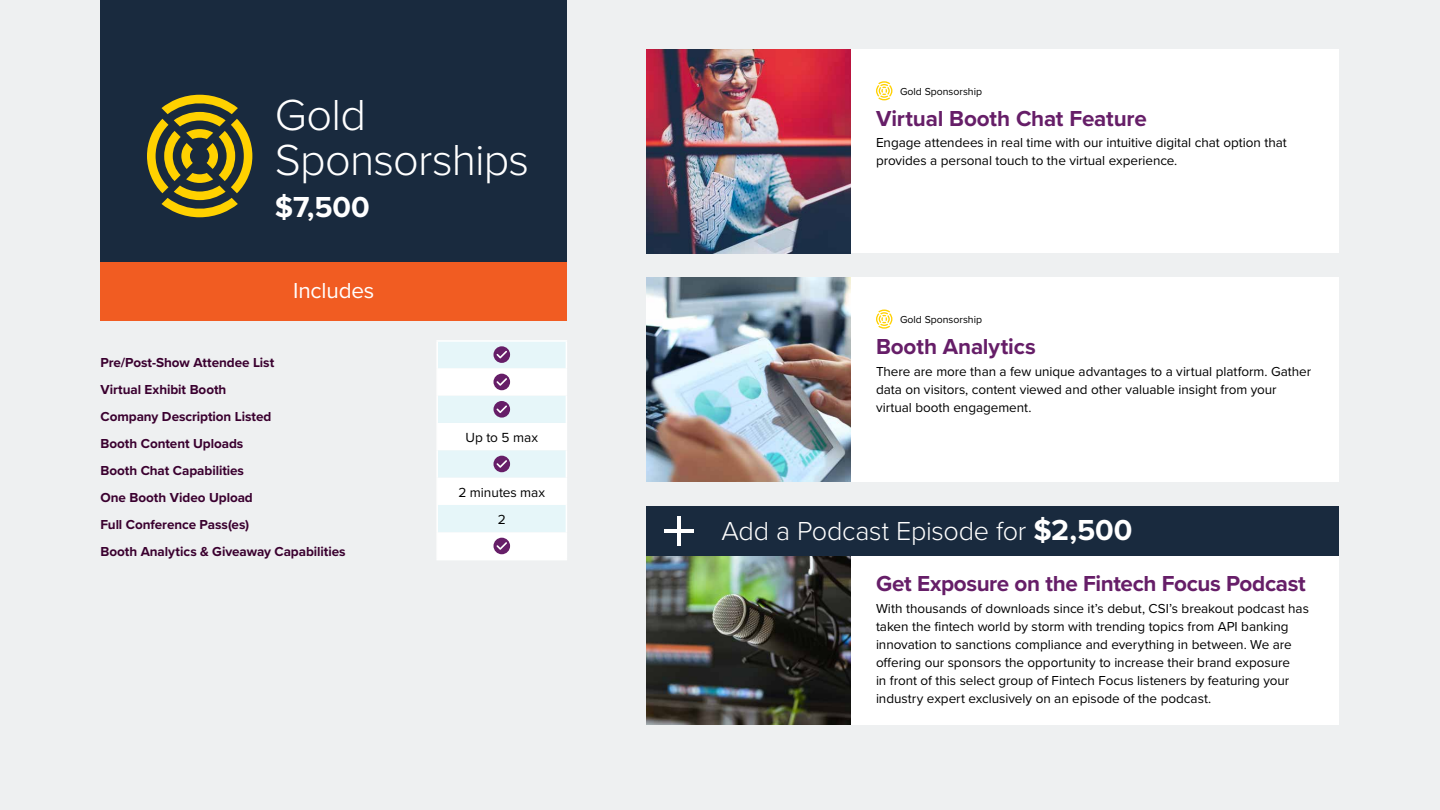
<style>
.page{position:relative;width:1440px;height:810px;background:#eef0f1}
.page>*{position:absolute;margin:0;border:0;box-sizing:border-box;transform-origin:0 0}
.t1{font:300 45px/45px "Proxima Nova";letter-spacing:-.02em;color:#fff}
.t2{font:700 30px "Proxima Nova";color:#fff}
.t3{font:300 27px "Proxima Nova";letter-spacing:-.01em;color:#fff}
.t4{font:700 22.5px "Proxima Nova";letter-spacing:-.01em;color:#661e68}
.t5{font:22.5px "Proxima Nova";letter-spacing:-.01em;color:#fff}
.t6{font:13.65px/27.4px "Proxima Nova";letter-spacing:-.005em;color:#000;text-align:center}
.t7{font:13.5px/18px "Proxima Nova";letter-spacing:-.005em;color:#000}
.t8{font:700 13.5px/27px "Proxima Nova";letter-spacing:-.005em;color:#3a002f}
.t9{font:10.5px "Proxima Nova";color:#000}
.s1{font-weight:700;font-size:30px}
</style>
<div class="page">
<div style="left:100px;top:0;width:467px;height:262px;background:#192a3e"></div>
<div style="left:100px;top:262px;width:467px;height:59px;background:#f15c22"></div>
<div style="left:646px;top:49px;width:694px;height:204px;background:#fff"></div>
<img style="left:646px;top:49px;width:204px;height:204px">
<div style="left:646px;top:277px;width:694px;height:204px;background:#fff"></div>
<img style="left:646px;top:277px;width:204px;height:204px">
<svg style="left:147px;top:95px;width:105px;height:122px"></svg>
<svg style="left:876px;top:81px;width:16px;height:19px"></svg>
<svg style="left:876px;top:310px;width:16px;height:19px"></svg>
<hr style="left:436px;top:340px;width:131px;height:2px;background:#fff">
<hr style="left:436px;top:342px;width:2px;height:26px;background:#fff">
<hr style="left:436px;top:368px;width:2px;height:28px;background:#fff">
<hr style="left:436px;top:396px;width:2px;height:27px;background:#fff">
<hr style="left:436px;top:423px;width:2px;height:27px;background:#fff">
<hr style="left:436px;top:450px;width:2px;height:28px;background:#fff">
<hr style="left:436px;top:478px;width:2px;height:27px;background:#fff">
<hr style="left:436px;top:505px;width:2px;height:27px;background:#fff">
<hr style="left:436px;top:532px;width:2px;height:27px;background:#fff">
<hr style="left:436px;top:559px;width:131px;height:1px;background:#fff">
<svg style="left:438px;top:342px;width:129px;height:217px"></svg>
<div style="left:646px;top:506px;width:694px;height:219px;background:#fff"></div>
<img style="left:646px;top:556px;width:204px;height:169px">
<div style="left:646px;top:506px;width:694px;height:50px;background:#192a3e"></div>
<hr style="left:677px;top:516px;width:4px;height:30px;background:#fff">
<hr style="left:664px;top:529px;width:30px;height:4px;background:#fff">
<h1 class="t1" style="left:275px;top:90px;width:256px">Gold<br>Sponsorships</h1>
<h2 class="t2" style="left:275px;top:185px;width:96px">$7,500</h2>
<h3 class="t5" style="left:293px;top:274px;width:83px">Includes</h3>
<p class="t8" style="left:100px;top:348px;width:247px">Pre/Post-Show Attendee List<br>Virtual Exhibit Booth<br>Company Description Listed<br>Booth Content Uploads<br>Booth Chat Capabilities<br>One Booth Video Upload<br>Full Conference Pass(es)<br>Booth Analytics &amp; Giveaway Capabilities</p>
<p class="t6" style="left:466px;top:423px;width:74px">Up to 5 max</p>
<p class="t6" style="left:458px;top:478px;width:88px">2 minutes max<br>2</p>
<p class="t9" style="left:900px;top:84px;width:84px">Gold Sponsorship</p>
<h3 class="t4" style="left:876px;top:102px;width:272px">Virtual Booth Chat Feature</h3>
<p class="t7" style="left:876px;top:133px;width:412px">Engage attendees in real time with our intuitive digital chat option that provides a personal touch to the virtual experience.</p>
<p class="t9" style="left:900px;top:312px;width:84px">Gold Sponsorship</p>
<h3 class="t4" style="left:876px;top:330px;width:161px">Booth Analytics</h3>
<p class="t7" style="left:876px;top:362px;width:437px">There are more than a few unique advantages to a virtual platform. Gather data on visitors, content viewed and other valuable insight from your virtual booth engagement.</p>
<h3 class="t3" style="left:722px;top:511px;width:412px">Add a Podcast Episode for <span class="s1">$2,500</span></h3>
<h3 class="t4" style="left:876px;top:567px;width:431px">Get Exposure on the Fintech Focus Podcast</h3>
<p class="t7" style="left:876px;top:599px;width:435px">With thousands of downloads since it’s debut, CSI’s breakout podcast has taken the fintech world by storm with trending topics from API banking innovation to sanctions compliance and everything in between. We are offering our sponsors the opportunity to increase their brand exposure<br>in front of this select group of Fintech Focus listeners by featuring your industry expert exclusively on an episode of the podcast.</p>
</div>
